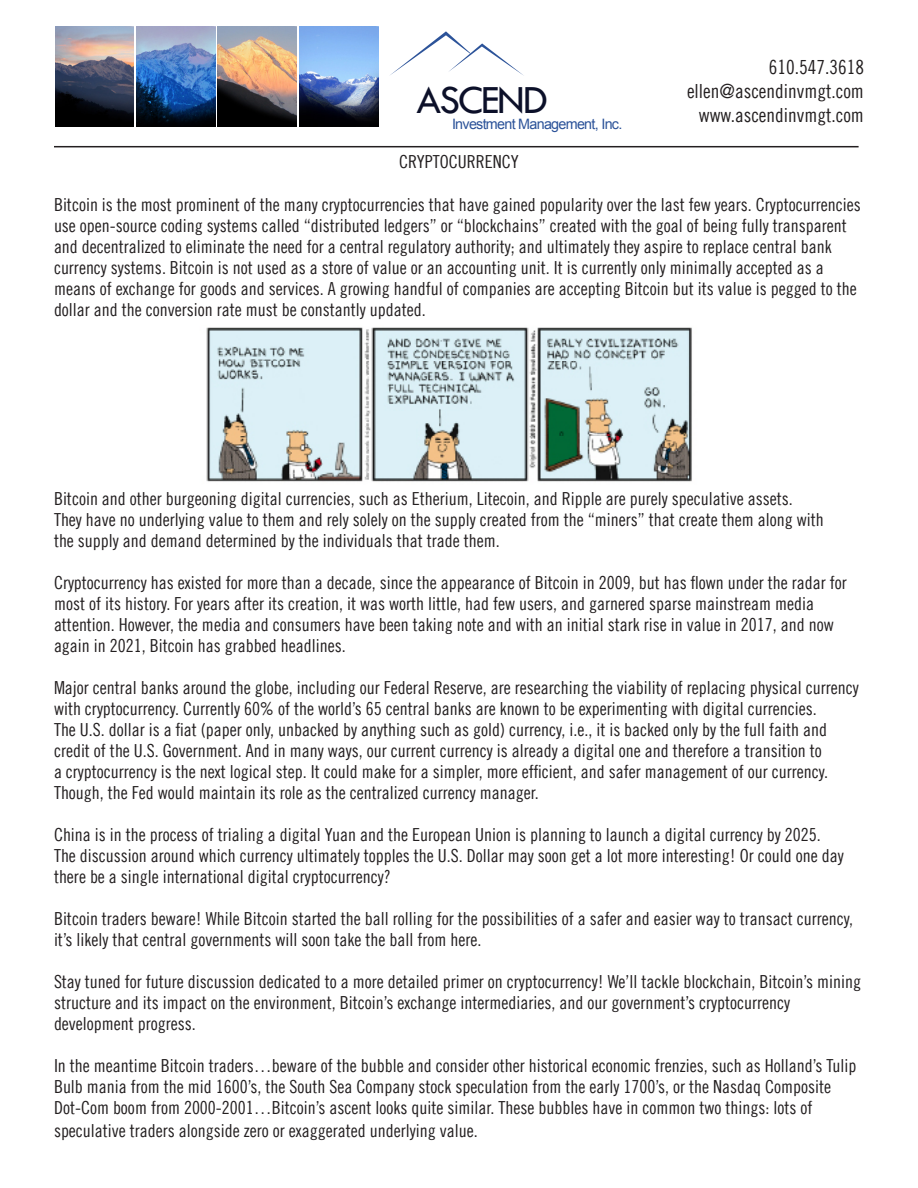
<style>
.page{position:relative;width:918px;height:1188px;background:#fff}
.page>*{position:absolute;margin:0;border:0;box-sizing:border-box;transform-origin:0 0}
.t1{font:41.4px "Tw Cen";letter-spacing:-.05em;color:#0c1029}
.t2{font:19.5px "Trade Gothic LT Cond Eighteen";color:#231f20}
.t3{font:18px/21px "Trade Gothic LT Cond Eighteen";color:#231f20}
.t4{font:14.4px "Arial";letter-spacing:-.05em;color:#2c5399}
</style>
<div class="page">
<img style="left:55px;top:27px;width:79px;height:100px">
<img style="left:137px;top:27px;width:78px;height:100px">
<img style="left:218px;top:27px;width:79px;height:100px">
<img style="left:300px;top:27px;width:79px;height:100px">
<hr style="left:54px;top:146px;width:805px;height:1px;background:#231f20">
<svg style="left:390px;top:31px;width:134px;height:45px"></svg>
<img style="left:206px;top:327px;width:486px;height:155px">
<p class="t2" style="left:769px;top:56px;width:97px">610.547.3618</p>
<p class="t2" style="left:687px;top:80px;width:178px">ellen@ascendinvmgt.com</p>
<p class="t1" style="left:417px;top:75px;width:133px">ASCEND</p>
<p class="t2" style="left:699px;top:104px;width:167px">www.ascendinvmgt.com</p>
<p class="t4" style="left:452px;top:115px;width:172px">Investment Management, Inc.</p>
<p class="t3" style="left:399px;top:151px;width:121px">CRYPTOCURRENCY</p>
<p class="t3" style="left:54px;top:194px;width:808px">Bitcoin is the most prominent of the many cryptocurrencies that have gained popularity over the last few years. Cryptocurrencies use open-source coding systems called “distributed ledgers” or “blockchains” created with the goal of being fully transparent and decentralized to eliminate the need for a central regulatory authority; and ultimately they aspire to replace central bank currency systems. Bitcoin is not used as a store of value or an accounting unit. It is currently only minimally accepted as a means of exchange for goods and services. A growing handful of companies are accepting Bitcoin but its value is pegged to the dollar and the conversion rate must be constantly updated.</p>
<p class="t3" style="left:54px;top:488px;width:740px">Bitcoin and other burgeoning digital currencies, such as Etherium, Litecoin, and Ripple are purely speculative assets.</p>
<p class="t3" style="left:54px;top:509px;width:771px">They have no underlying value to them and rely solely on the supply created from the “miners” that create them along with</p>
<p class="t3" style="left:54px;top:530px;width:447px">the supply and demand determined by the individuals that trade them.</p>
<p class="t3" style="left:54px;top:572px;width:794px">Cryptocurrency has existed for more than a decade, since the appearance of Bitcoin in 2009, but has flown under the radar for most of its history. For years after its creation, it was worth little, had few users, and garnered sparse mainstream media</p>
<p class="t3" style="left:54px;top:614px;width:781px">attention. However, the media and consumers have been taking note and with an initial stark rise in value in 2017, and now again in 2021, Bitcoin has grabbed headlines.</p>
<p class="t3" style="left:54px;top:677px;width:806px">Major central banks around the globe, including our Federal Reserve, are researching the viability of replacing physical currency with cryptocurrency. Currently 60% of the world’s 65 central banks are known to be experimenting with digital currencies.<br>The U.S. dollar is a fiat (paper only, unbacked by anything such as gold) currency, i.e., it is backed only by the full faith and credit of the U.S. Government. And in many ways, our current currency is already a digital one and therefore a transition to<br>a cryptocurrency is the next logical step. It could make for a simpler, more efficient, and safer management of our currency.<br>Though, the Fed would maintain its role as the centralized currency manager.</p>
<p class="t3" style="left:54px;top:824px;width:768px">China is in the process of trialing a digital Yuan and the European Union is planning to launch a digital currency by 2025.</p>
<p class="t3" style="left:54px;top:845px;width:791px">The discussion around which currency ultimately topples the U.S. Dollar may soon get a lot more interesting! Or could one day there be a single international digital cryptocurrency?</p>
<p class="t3" style="left:54px;top:908px;width:801px">Bitcoin traders beware! While Bitcoin started the ball rolling for the possibilities of a safer and easier way to transact currency,</p>
<p class="t3" style="left:54px;top:929px;width:429px">it’s likely that central governments will soon take the ball from here.</p>
<p class="t3" style="left:54px;top:971px;width:809px">Stay tuned for future discussion dedicated to a more detailed primer on cryptocurrency! We’ll tackle blockchain, Bitcoin’s mining structure and its impact on the environment, Bitcoin’s exchange intermediaries, and our government’s cryptocurrency</p>
<p class="t3" style="left:54px;top:1013px;width:143px">development progress.</p>
<p class="t3" style="left:54px;top:1055px;width:804px">In the meantime Bitcoin traders…beware of the bubble and consider other historical economic frenzies, such as Holland’s Tulip<br>Bulb mania from the mid 1600’s, the South Sea Company stock speculation from the early 1700’s, or the Nasdaq Composite</p>
<p class="t3" style="left:54px;top:1097px;width:760px">Dot-Com boom from 2000-2001…Bitcoin’s ascent looks quite similar. These bubbles have in common two things: lots of</p>
<p class="t3" style="left:54px;top:1120px;width:425px">speculative traders alongside zero or exaggerated underlying value.</p>
</div>
